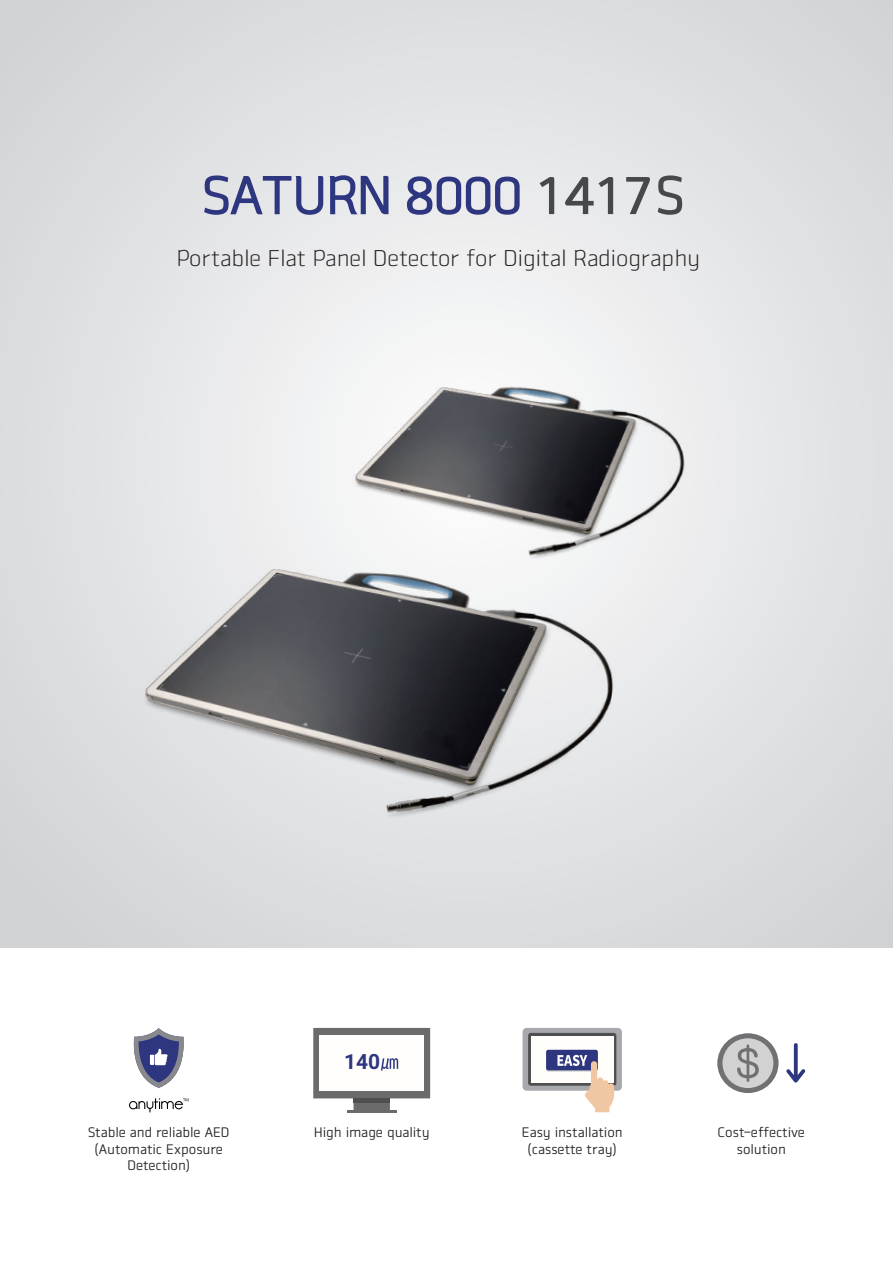
<style>
.page{position:relative;width:893px;height:1263px;background:#fff}
.page>*{position:absolute;margin:0;border:0;box-sizing:border-box;transform-origin:0 0}
.t1{font:54px "Vieworks B";letter-spacing:-.05em;color:#2d367e}
.t2{font:22.5px "Vieworks L";letter-spacing:-.005em;color:#231f20}
.t3{font:700 21px "Roboto";color:#2d367e}
.t4{font:13.5px/16.2px "Vieworks M";color:#231f20;text-align:center}
.s1{color:#46494b}
</style>
<div class="page">
<div style="left:0;top:0;width:893px;height:947px;background:#dedfe1"></div>
<div style="left:523px;top:1028px;width:99px;height:63px;background:#a8a9ad;border-radius:4px"></div>
<div style="left:528px;top:1033px;width:88px;height:53px;background:#4e4f50;border-radius:3px"></div>
<div style="left:531px;top:1036px;width:83px;height:46px;background:#fffefb"></div>
<div style="left:546px;top:1050px;width:52px;height:20px;background:#2d367e;border-radius:2px"></div>
<svg style="left:557px;top:1055px;width:57px;height:58px"></svg>
<svg style="left:133px;top:1028px;width:51px;height:60px"></svg>
<div style="left:313px;top:1028px;width:117px;height:70px;background:#6c6b6c"></div>
<div style="left:354px;top:1093px;width:36px;height:18px;background:#6c6b6c"></div>
<hr style="left:347px;top:1110px;width:49px;height:2px;background:#6c6b6c">
<div style="left:354px;top:1098px;width:36px;height:5px;background:#4e4f50"></div>
<div style="left:320px;top:1035px;width:104px;height:56px;background:#fffefc"></div>
<svg style="left:381px;top:1058px;width:17px;height:12px"></svg>
<svg style="left:129px;top:1098px;width:59px;height:14px"></svg>
<svg style="left:717px;top:1033px;width:61px;height:60px"></svg>
<hr style="left:747px;top:1044px;width:2px;height:38px;background:#737073">
<svg style="left:786px;top:1043px;width:19px;height:39px"></svg>
<img style="left:145px;top:242px;width:586px;height:573px">
<h1 class="t1" style="left:201px;top:163px;width:487px">SATURN 8000 <span class="s1">1417S</span></h1>
<h2 class="t2" style="left:176px;top:245px;width:525px">Portable Flat Panel Detector for Digital Radiography</h2>
<h3 class="t3" style="left:344px;top:1047px;width:38px">140</h3>
<p class="t4" style="left:88px;top:1124px;width:143px">Stable and reliable AED (Automatic Exposure<br>Detection)</p>
<p class="t4" style="left:314px;top:1124px;width:117px">High image quality</p>
<p class="t4" style="left:522px;top:1124px;width:102px">Easy installation (cassette tray)</p>
<p class="t4" style="left:718px;top:1124px;width:89px">Cost-effective solution</p>
</div>
